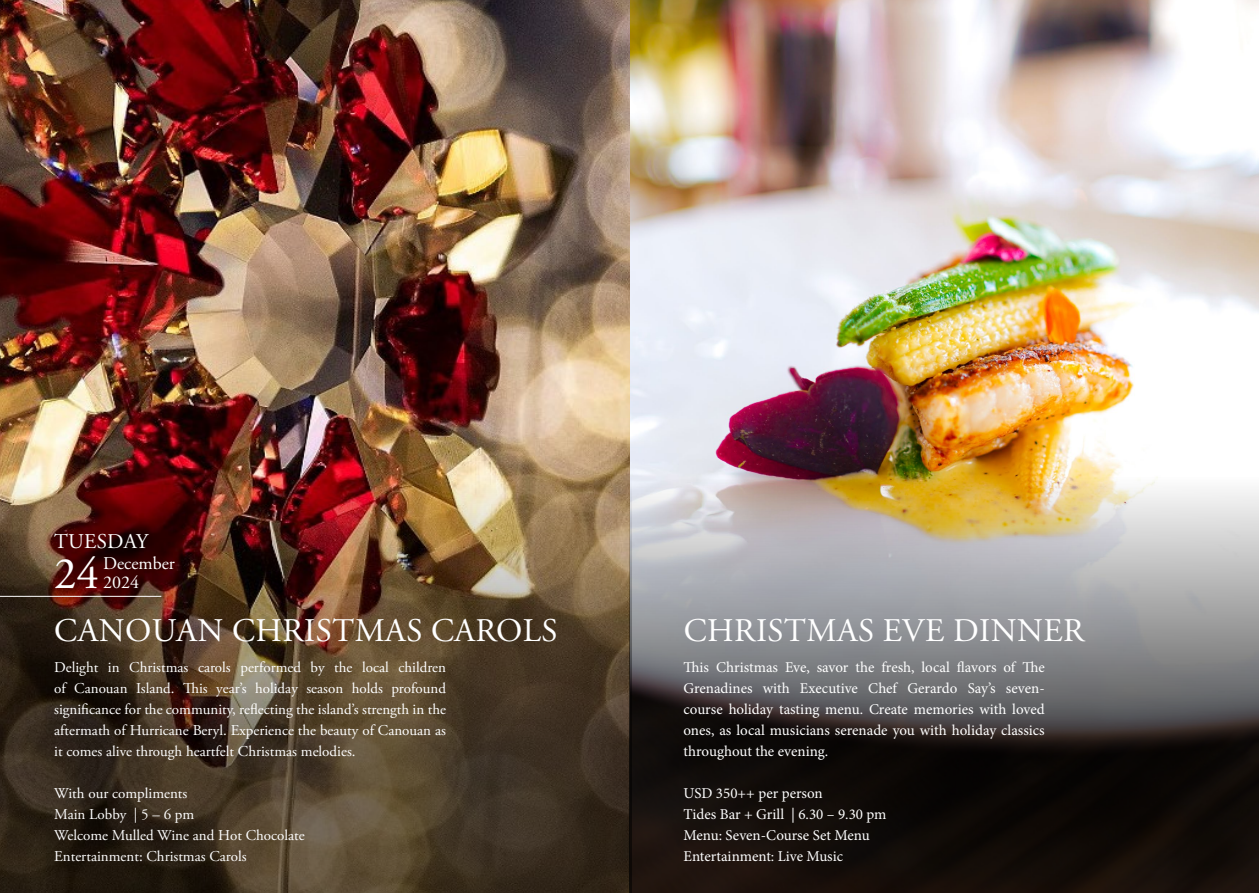
<style>
.page{position:relative;width:1259px;height:893px;background:#fff}
.page>*{position:absolute;margin:0;border:0;box-sizing:border-box;transform-origin:0 0}
.t1{font:45px "Adobe Garamond Pro";color:#fff}
.t2{font:33px "Adobe Garamond Pro";letter-spacing:.015em;color:#fff}
.t3{font:21px "Adobe Garamond Pro";letter-spacing:.015em;color:#fff}
.t4{font:18px "Adobe Garamond Pro";color:#fff}
.t5{font:15px/21px "Adobe Garamond Pro";color:#fff;text-align:justify}
.t6{font:15px/21px "Minion Pro";color:#fff;text-align:justify}
</style>
<div class="page">
<img style="left:0;top:0;width:1259px;height:477px">
<img style="left:0;top:477px;width:629px;height:416px">
<hr style="left:0;top:596px;width:161px;height:1px;background:#fff">
<svg style="left:629px;top:477px;width:630px;height:416px;background:#65615b"></svg>
<h3 class="t3" style="left:54px;top:528px;width:95px">TUESDAY</h3>
<p class="t4" style="left:103px;top:552px;width:73px">December</p>
<h1 class="t1" style="left:54px;top:547px;width:46px">24</h1>
<p class="t4" style="left:103px;top:572px;width:37px">2024</p>
<h2 class="t2" style="left:54px;top:610px;width:505px">CANOUAN CHRISTMAS CAROLS</h2>
<p class="t5" style="left:54px;top:657px;width:393px">Delight in Christmas carols performed by the local children of Canouan Island. This year’s holiday season holds profound significance for the community, reflecting the island’s strength in the aftermath of Hurricane Beryl. Experience the beauty of Canouan as it comes alive through heartfelt Christmas melodies.</p>
<p class="t5" style="left:54px;top:783px;width:252px;text-align:left">With our compliments<br>Main Lobby | 5 – 6 pm<br>Welcome Mulled Wine and Hot Chocolate<br>Entertainment: Christmas Carols</p>
<h2 class="t2" style="left:684px;top:610px;width:402px">CHRISTMAS EVE DINNER</h2>
<p class="t6" style="left:683px;top:657px;width:363px">This Christmas Eve, savor the fresh, local flavors of The Grenadines with Executive Chef Gerardo Say’s seven&shy;course holiday tasting menu. Create memories with loved ones, as local musicians serenade you with holiday classics throughout the evening.</p>
<p class="t6" style="left:683px;top:783px;width:204px;text-align:left">USD 350++ per person<br>Tides Bar + Grill | 6.30 – 9.30 pm<br>Menu: Seven-Course Set Menu<br>Entertainment: Live Music</p>
</div>
